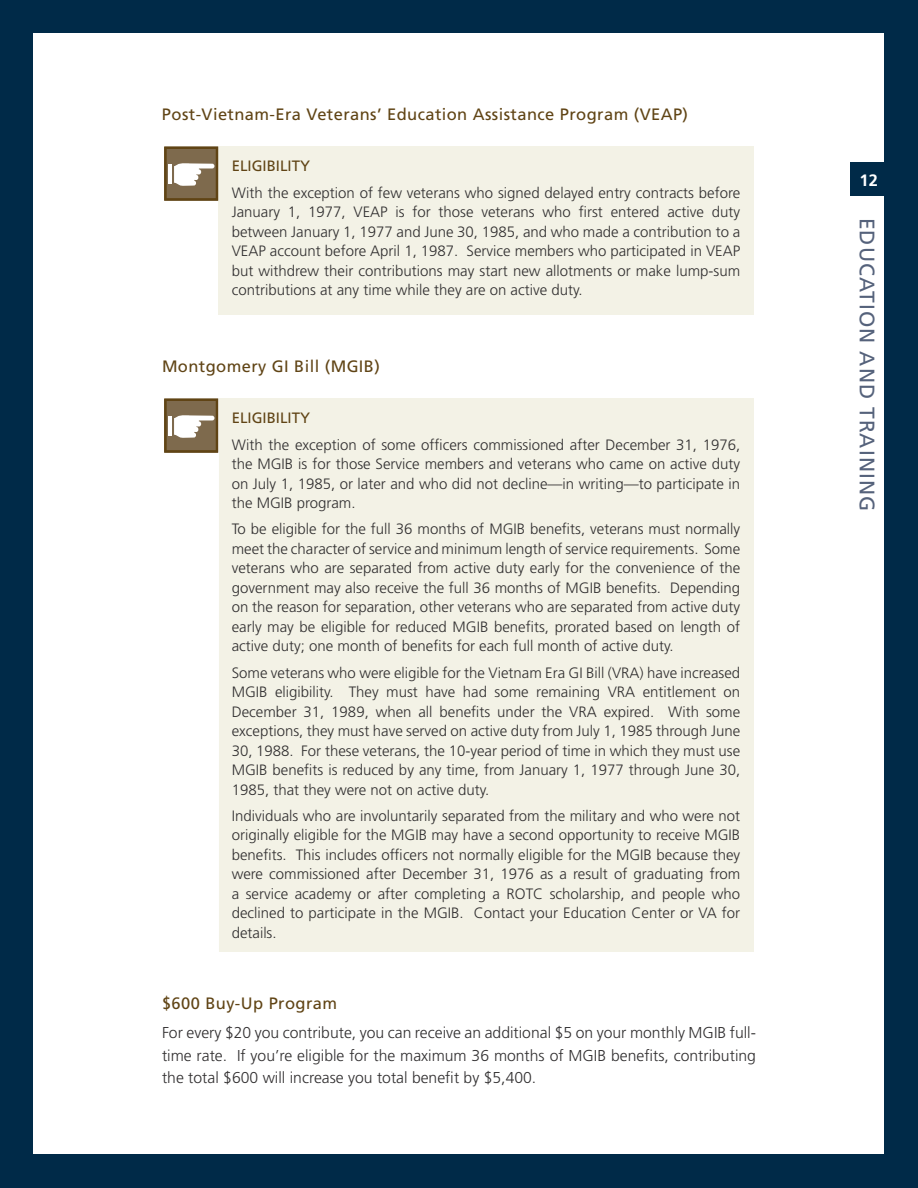
<style>
.page{position:relative;width:918px;height:1188px;background:#002a48}
.page>*{position:absolute;margin:0;border:0;box-sizing:border-box;transform-origin:0 0}
.t1{font:21px "Frutiger LT Std";letter-spacing:.05em;color:#55627b}
.t2{font:16.5px "Frutiger LT Std";letter-spacing:.025em;color:#604415}
.t3{font:700 16.5px "Frutiger LT Std";color:#fff}
.t4{font:300 15.75px "Frutiger LT Std";color:#312f30}
.t5{font:300 15px/19.5px "Frutiger LT Std";color:#312f30;text-align:justify}
.t6{font:15px "Frutiger LT Std";color:#604415}
</style>
<div class="page">
<div style="left:34px;top:34px;width:850px;height:1120px;background:#fff"></div>
<div style="left:851px;top:163px;width:40px;height:33px;background:#002a48"></div>
<div style="left:218px;top:147px;width:536px;height:168px;background:#f3f2e6"></div>
<svg style="left:164px;top:147px;width:54px;height:54px"></svg>
<div style="left:218px;top:399px;width:536px;height:553px;background:#f3f2e6"></div>
<hr style="left:217px;top:399px;width:2px;height:553px;background:#fff">
<svg style="left:164px;top:399px;width:54px;height:54px"></svg>
<p class="t2" style="left:162px;top:105px;width:483px">Post-Vietnam-E ra Veterans’ Education Assistance Program (VEA</p>
<p class="t2" style="left:673px;top:105px;width:17px">P)</p>
<p class="t6" style="left:232px;top:157px;width:80px">Eligibility</p>
<p class="t5" style="left:232px;top:183px;width:510px">With the exception of few veterans who signed delayed entry contracts before January 1, 1977, VEAP is for those veterans who first entered active duty between January 1, 1977 and June 30, 1985, and who made a contribution to a VEAP account before April 1, 1987. Service members who participated in VEAP but withdrew their contributions may start new allotments or make lump-sum contributions at any time while they are on active duty.</p>
<p class="t2" style="left:162px;top:357px;width:219px">Montgomery GI Bill (MGI B)</p>
<p class="t6" style="left:232px;top:409px;width:80px">Eligibility</p>
<p class="t5" style="left:232px;top:435px;width:510px">With the exception of some officers commissioned after December 31, 1976, the MGI</p>
<p class="t5" style="left:232px;top:454px;width:510px;text-indent:53px">B is for those Service members and veterans who came on active duty on July 1, 1985, or later and who did not decline—in writing—to participate in the MGI</p>
<p class="t5" style="left:232px;top:490px;width:268px;line-height:26.2px;text-indent:52px">B program.<br>To be eligible for the full 36 months of MGI</p>
<p class="t5" style="left:232px;top:520px;width:510px;text-indent:285px">B benefits, veterans must normally meet the character of service and minimum length of service requirements. Some veterans who are separated from active duty early for the convenience of the government may also receive the full 36 months of MGI</p>
<p class="t5" style="left:232px;top:578px;width:510px;text-indent:361px">B benefits. Depending on the reason for separation, other veterans who are separated from active duty early may be eligible for reduced MGI</p>
<p class="t5" style="left:232px;top:617px;width:510px;text-indent:248px">B benefits, prorated based on length of active duty; one month of benefits for each full month of active duty.</p>
<p class="t5" style="left:232px;top:663px;width:510px">Some veterans who were eligible for the Vietnam Era GI Bill (VRA) have increased<br>MGI</p>
<p class="t5" style="left:259px;top:682px;width:359px">B eligibility. They must have had some remaining VRA</p>
<p class="t5" style="left:643px;top:682px;width:99px">entitlement on</p>
<p class="t5" style="left:232px;top:702px;width:348px">December 31, 1989, when all benefits under the VRA</p>
<p class="t5" style="left:232px;top:702px;width:510px;text-indent:372px">expired. With some exceptions, they must have served on active duty from July 1, 1985 through June 30, 1988. For these veterans, the 10-year period of time in which they must use MGI</p>
<p class="t5" style="left:232px;top:760px;width:510px;text-indent:27px">B benefits is reduced by any time, from January 1, 1977 through June 30,<br>1985, that they were not on active duty.</p>
<p class="t5" style="left:232px;top:806px;width:510px">Individuals who are involuntarily separated from the military and who were not originally eligible for the MGI</p>
<p class="t5" style="left:419px;top:826px;width:295px">B may have a second opportunity to receive MGI</p>
<p class="t5" style="left:732px;top:826px;width:10px">B</p>
<p class="t5" style="left:232px;top:845px;width:394px">benefits. This includes officers not normally eligible for the MGI</p>
<p class="t5" style="left:232px;top:845px;width:510px;text-indent:412px">B because they were commissioned after December 31, 1976 as a result of graduating from a service academy or after completing a ROTC scholarship, and people who declined to participate in the MGI</p>
<p class="t5" style="left:451px;top:904px;width:253px">B. Contact your Education Center or VA</p>
<p class="t5" style="left:722px;top:904px;width:20px">for</p>
<p class="t5" style="left:232px;top:923px;width:46px">details.</p>
<p class="t2" style="left:162px;top:994px;width:177px">$600 Buy-U p Program</p>
<p class="t4" style="left:162px;top:1024px;width:537px">For every $20 you contribute, you can receive an additional $5 on your monthly MGI</p>
<p class="t4" style="left:718px;top:1024px;width:40px">B full-</p>
<p class="t4" style="left:162px;top:1047px;width:417px">time rate. If you’re eligible for the maximum 36 months of MGI</p>
<p class="t4" style="left:597px;top:1047px;width:160px">B benefits, contributing</p>
<p class="t4" style="left:162px;top:1069px;width:376px">the total $600 will increase you total benefit by $5,400.</p>
<p class="t3" style="left:859px;top:170px;width:20px">12</p>
<h1 class="t1" style="left:879px;top:218px;width:275px;rotate:90deg">Education and Train ing</h1>
</div>
